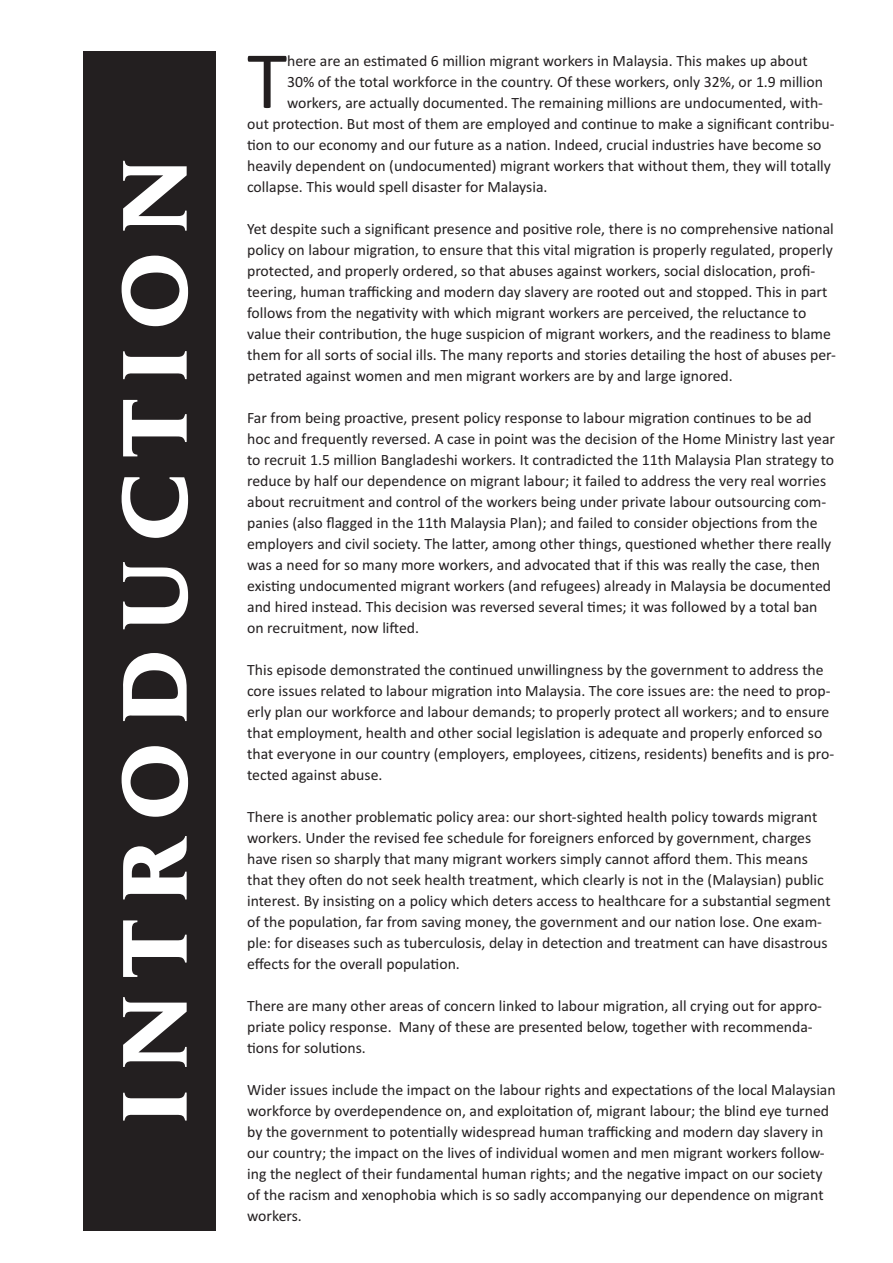
<style>
.page{position:relative;width:893px;height:1263px;background:#fff}
.page>*{position:absolute;margin:0;border:0;box-sizing:border-box;transform-origin:0 0}
.t1{font:700 90px "Daily News BQ";letter-spacing:.22em;color:#fff}
.t2{font:82.2px "Calibri";color:#231f20}
.t3{font:15.75px/21px "Calibri";color:#231f20}
</style>
<div class="page">
<div style="left:83px;top:51px;width:132px;height:1179px;background:#231f20"></div>
<h1 class="t1" style="left:100px;top:1122px;width:964px;rotate:-90deg">INTRODUCTION</h1>
<h2 class="t2" style="left:247px;top:31px;width:42px">T</h2>
<p class="t3" style="left:287px;top:50px;width:522px">here are an estimated 6 million migrant workers in Malaysia. This makes up about</p>
<p class="t3" style="left:287px;top:71px;width:537px">30% of the total workforce in the country. Of these workers, only 32%, or 1.9 million</p>
<p class="t3" style="left:287px;top:92px;width:538px">workers, are actually documented. The remaining millions are undocumented, with-</p>
<p class="t3" style="left:247px;top:113px;width:589px">out protection. But most of them are employed and continue to make a significant contribu-</p>
<p class="t3" style="left:247px;top:134px;width:576px">tion to our economy and our future as a nation. Indeed, crucial industries have become so</p>
<p class="t3" style="left:247px;top:155px;width:585px">heavily dependent on (undocumented) migrant workers that without them, they will totally</p>
<p class="t3" style="left:247px;top:176px;width:302px">collapse. This would spell disaster for Malaysia.</p>
<p class="t3" style="left:247px;top:218px;width:590px">Yet despite such a significant presence and positive role, there is no comprehensive national policy on labour migration, to ensure that this vital migration is properly regulated, properly protected, and properly ordered, so that abuses against workers, social dislocation, profi&shy;teering, human trafficking and modern day slavery are rooted out and stopped. This in part follows from the negativity with which migrant workers are perceived, the reluctance to value their contribution, the huge suspicion of migrant workers, and the readiness to blame them for all sorts of social ills. The many reports and stories detailing the host of abuses per&shy;petrated against women and men migrant workers are by and large ignored.</p>
<p class="t3" style="left:247px;top:407px;width:589px">Far from being proactive, present policy response to labour migration continues to be ad hoc and frequently reversed. A case in point was the decision of the Home Ministry last year to recruit 1.5 million Bangladeshi workers. It contradicted the 11th Malaysia Plan strategy to reduce by half our dependence on migrant labour; it failed to address the very real worries about recruitment and control of the workers being under private labour outsourcing com&shy;panies (also flagged in the 11th Malaysia Plan); and failed to consider objections from the employers and civil society. The latter, among other things, questioned whether there really was a need for so many more workers, and advocated that if this was really the case, then existing undocumented migrant workers (and refugees) already in Malaysia be documented and hired instead. This decision was reversed several times; it was followed by a total ban on recruitment, now lifted.</p>
<p class="t3" style="left:247px;top:659px;width:589px">This episode demonstrated the continued unwillingness by the government to address the core issues related to labour migration into Malaysia. The core issues are: the need to prop&shy;erly plan our workforce and labour demands; to properly protect all workers; and to ensure that employment, health and other social legislation is adequate and properly enforced so that everyone in our country (employers, employees, citizens, residents) benefits and is pro&shy;tected against abuse.</p>
<p class="t3" style="left:247px;top:806px;width:585px">There is another problematic policy area: our short-sighted health policy towards migrant workers. Under the revised fee schedule for foreigners enforced by government, charges have risen so sharply that many migrant workers simply cannot afford them. This means that they often do not seek health treatment, which clearly is not in the (Malaysian) public interest. By insisting on a policy which deters access to healthcare for a substantial segment of the population, far from saving money, the government and our nation lose. One exam&shy;ple: for diseases such as tuberculosis, delay in detection and treatment can have disastrous effects for the overall population.</p>
<p class="t3" style="left:247px;top:995px;width:576px">There are many other areas of concern linked to labour migration, all crying out for appro&shy;priate policy response. Many of these are presented below, together with recommenda&shy;tions for solutions.</p>
<p class="t3" style="left:247px;top:1079px;width:590px">Wider issues include the impact on the labour rights and expectations of the local Malaysian workforce by overdependence on, and exploitation of, migrant labour; the blind eye turned by the government to potentially widespread human trafficking and modern day slavery in our country; the impact on the lives of individual women and men migrant workers follow&shy;ing the neglect of their fundamental human rights; and the negative impact on our society of the racism and xenophobia which is so sadly accompanying our dependence on migrant workers.</p>
</div>
